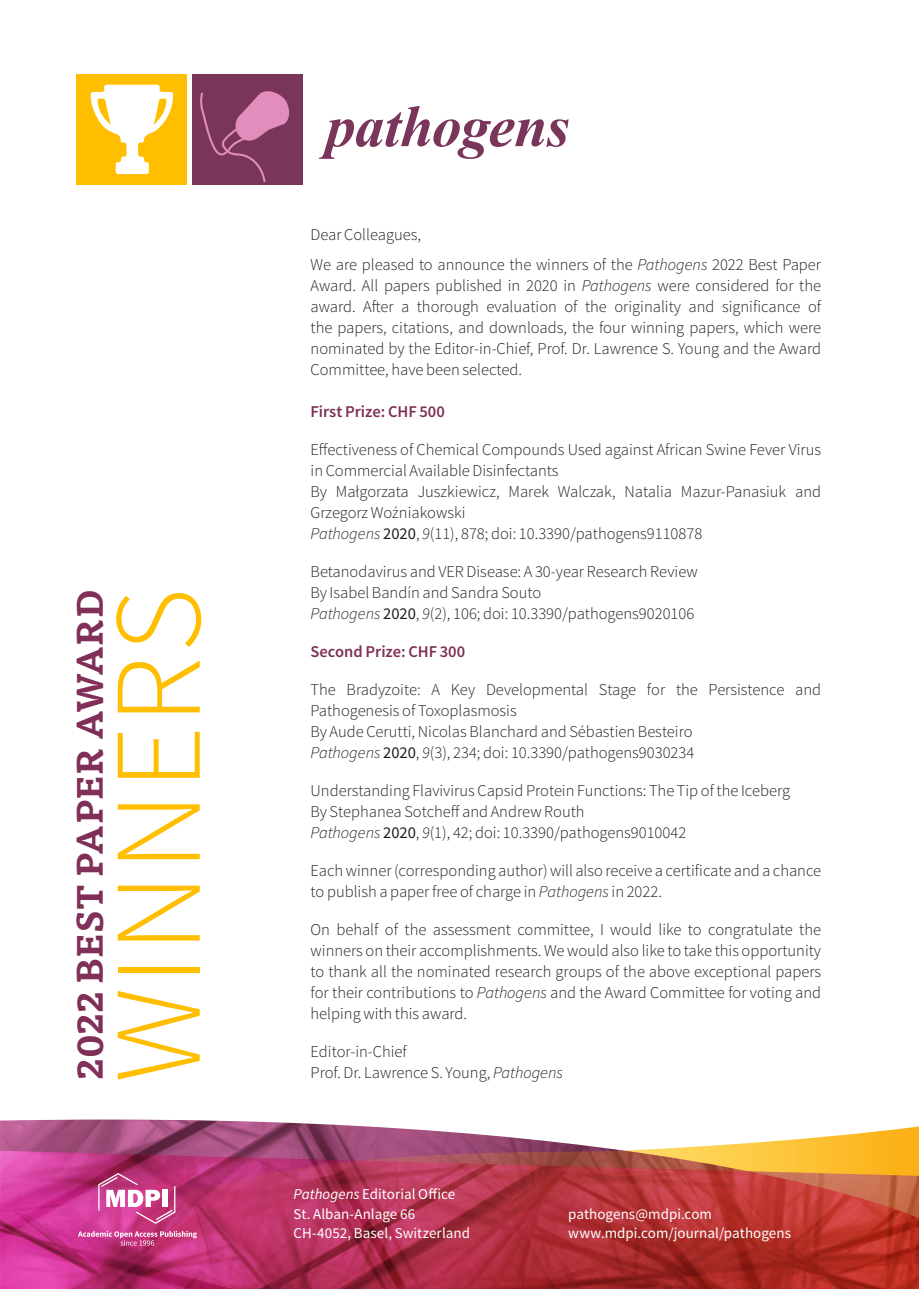
<style>
.page{position:relative;width:919px;height:1289px;background:#fff}
.page>*{position:absolute;margin:0;border:0;box-sizing:border-box;transform-origin:0 0}
.Journaltitel_farbig{font:300 124.35px "Source Sans Pro";letter-spacing:.025em;color:#ffbe00}
.Journaltitel_farbig-2{font:700 36.15px "Tisa OT";color:#7f2f58}
.Lauftext{font:300 16.5px/21px "Source Sans Pro";color:#231f20}
.Lauftext-2{font:600 16.5px "Source Sans Pro";color:#7f2f58}
.Fusszeile_Adresse__A{font:15px "Source Sans Pro";color:#fff}
.s1{font-style:italic}
.s2{font-weight:400}
</style>
<div class="page">
<img style="left:0;top:1119px;width:357px;height:7px">
<img style="left:0;top:1126px;width:918px;height:162px">
<svg style="left:98px;top:1172px;width:77px;height:51px"></svg>
<svg style="left:78px;top:1230px;width:119px;height:15px;background:#d05796"></svg>
<div style="left:77px;top:74px;width:110px;height:111px;background:#ffbe00"></div>
<svg style="left:90px;top:85px;width:83px;height:89px"></svg>
<div style="left:192px;top:74px;width:110px;height:111px;background:#7a355b"></div>
<svg style="left:200px;top:91px;width:89px;height:91px"></svg>
<svg style="left:319px;top:106px;width:249px;height:53px"></svg>
<p class="Journaltitel_farbig-2" style="left:67px;top:1079px;width:491px;rotate:-90deg">2022 BEST PAPER AWARD</p>
<p class="Journaltitel_farbig" style="left:83px;top:1082px;width:496px;rotate:-90deg">WINNERS</p>
<p class="Lauftext" style="left:310px;top:224px;width:112px">Dear Colleagues,</p>
<p class="Lauftext" style="left:310px;top:254px;width:512px;text-align:justify">We are pleased to announce the winners of the <span class="s1">Pathogens</span> 2022 Best Paper Award. All papers published in 2020 in <span class="s1">Pathogens</span> were considered for the award. After a thorough evaluation of the originality and significance of the papers, citations, and downloads, the four winning papers, which were nominated by the Editor-in-Chief, Prof. Dr. Lawrence S. Young and the Award Committee, have been selected.</p>
<p class="Lauftext-2" style="left:310px;top:401px;width:136px">First Prize: CHF 500</p>
<p class="Lauftext" style="left:310px;top:439px;width:512px">Effectiveness of Chemical Compounds Used against African Swine Fever Virus in Commercial Available Disinfectants</p>
<p class="Lauftext" style="left:310px;top:481px;width:512px">By Małgorzata Juszkiewicz, Marek Walczak, Natalia Mazur-Panasiuk and<br>Grzegorz Woźniakowski</p>
<p class="Lauftext" style="left:310px;top:523px;width:393px"><span class="s1">Pathogens</span> <span class="s2">2020</span>, <span class="s1">9</span>(11), 878; doi: 10.3390/pathogens9110878</p>
<p class="Lauftext" style="left:310px;top:561px;width:389px">Betanodavirus and VER Disease: A 30-year Research Review</p>
<p class="Lauftext" style="left:310px;top:582px;width:232px">By Isabel Bandín and Sandra Souto</p>
<p class="Lauftext" style="left:310px;top:603px;width:385px"><span class="s1">Pathogens</span> <span class="s2">2020</span>, <span class="s1">9</span>(2), 106; doi: 10.3390/pathogens9020106</p>
<p class="Lauftext-2" style="left:310px;top:641px;width:156px">Second Prize: CHF 300</p>
<p class="Lauftext" style="left:310px;top:679px;width:512px">The Bradyzoite: A Key Developmental Stage for the Persistence and<br>Pathogenesis of Toxoplasmosis</p>
<p class="Lauftext" style="left:310px;top:721px;width:383px">By Aude Cerutti, Nicolas Blanchard and Sébastien Besteiro</p>
<p class="Lauftext" style="left:310px;top:742px;width:385px"><span class="s1">Pathogens</span> <span class="s2">2020</span>, <span class="s1">9</span>(3), 234; doi: 10.3390/pathogens9030234</p>
<p class="Lauftext" style="left:310px;top:780px;width:481px">Understanding Flavivirus Capsid Protein Functions: The Tip of the Iceberg</p>
<p class="Lauftext" style="left:310px;top:801px;width:275px">By Stephanea Sotcheff and Andrew Routh</p>
<p class="Lauftext" style="left:310px;top:822px;width:377px"><span class="s1">Pathogens</span> <span class="s2">2020</span>, <span class="s1">9</span>(1), 42; doi: 10.3390/pathogens9010042</p>
<p class="Lauftext" style="left:310px;top:860px;width:512px">Each winner (corresponding author) will also receive a certificate and a chance to publish a paper free of charge in <span class="s1">Pathogens</span> in 2022.</p>
<p class="Lauftext" style="left:310px;top:919px;width:512px;text-align:justify">On behalf of the assessment committee, I would like to congratulate the winners on their accomplishments. We would also like to take this opportunity to thank all the nominated research groups of the above exceptional papers for their contributions to <span class="s1">Pathogens</span> and the Award Committee for voting and helping with this award.</p>
<p class="Lauftext" style="left:310px;top:1041px;width:98px">Editor-in-Chief</p>
<p class="Lauftext" style="left:310px;top:1062px;width:254px">Prof. Dr. Lawrence S. Young, <span class="s1">Pathogens</span></p>
<p class="Fusszeile_Adresse__A" style="left:293px;top:1185px;width:163px"><span class="s1">Pathogens</span> Editorial Office</p>
<p class="Fusszeile_Adresse__A" style="left:293px;top:1204px;width:123px">St. Alban-Anlage 66</p>
<p class="Fusszeile_Adresse__A" style="left:293px;top:1224px;width:178px">CH-4052, Basel, Switzerland</p>
<p class="Fusszeile_Adresse__A" style="left:568px;top:1204px;width:145px">pathogens@mdpi.com</p>
<p class="Fusszeile_Adresse__A" style="left:568px;top:1224px;width:224px">www.mdpi.com/journal/pathogens</p>
</div>
